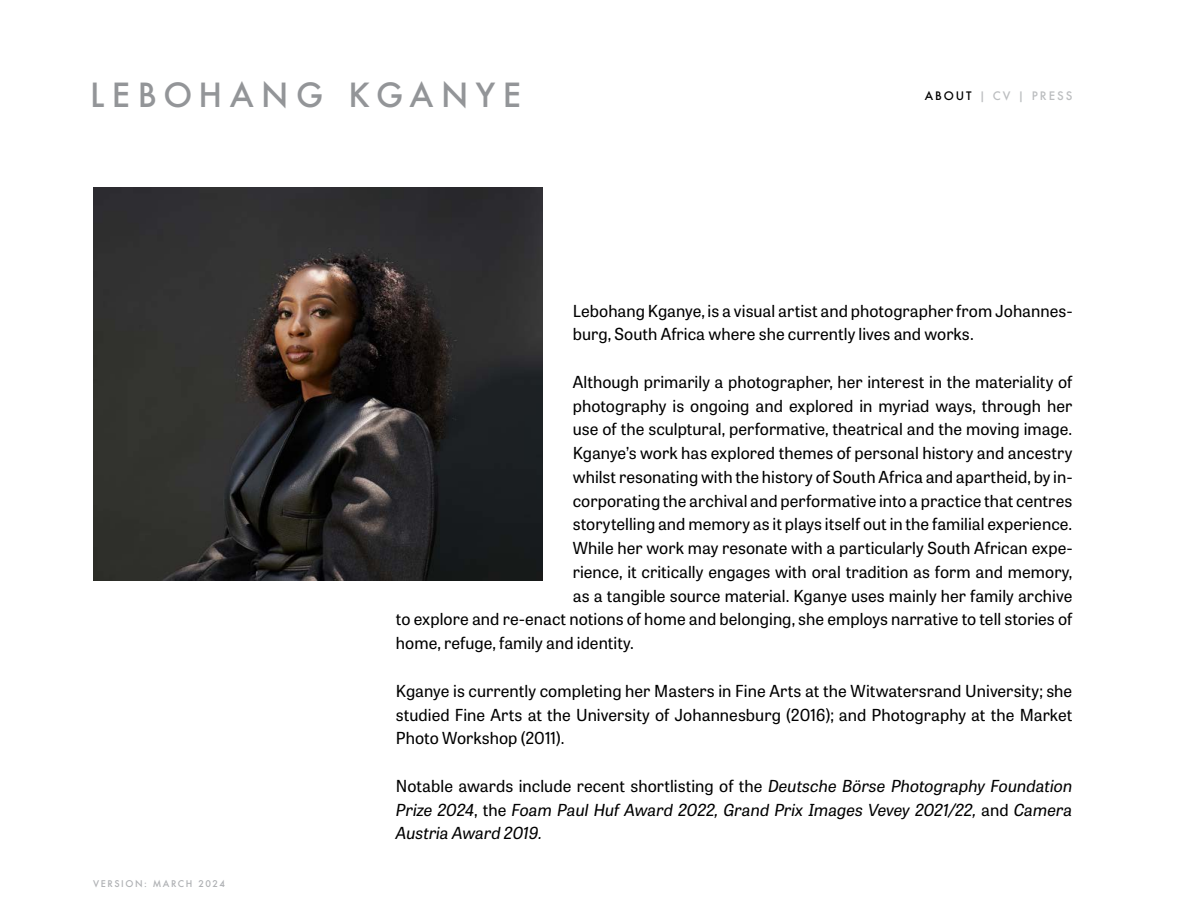
<style>
.page{position:relative;width:1188px;height:918px;background:#fff}
.page>*{position:absolute;margin:0;border:0;box-sizing:border-box;transform-origin:0 0}
.t1{font:500 32.4px "Futura";letter-spacing:.23em;color:#939598}
.t2{font:16.5px/23.7px "Tablet Gothic";color:#000}
.t3{font:italic 16.5px/23.7px "Tablet Gothic";letter-spacing:-.005em;color:#000;text-align:justify}
.t4{font:500 11.4px "Futura";letter-spacing:.17em;color:#bcbec0}
.t5{font:500 9px "Futura";letter-spacing:.17em;color:#afb1b4}
.s1{color:#000}
.s2{font-style:normal}
</style>
<div class="page">
<img style="left:94px;top:187px;width:448px;height:394px">
<h1 class="t1" style="left:90px;top:73px;width:432px">LEBOHANG KGANYE</h1>
<p class="t4" style="left:925px;top:88px;width:149px"><span class="s1">ABOUT</span> | CV | PRESS</p>
<p class="t5" style="left:93px;top:877px;width:133px">VERSION: MARCH 2024</p>
<p class="t2" style="left:573px;top:298px;width:501px">Lebohang Kganye, is a visual artist and photographer from Johannes&shy;burg, South Africa where she currently lives and works.</p>
<p class="t2" style="left:573px;top:369px;width:501px">Although primarily a photographer, her interest in the materiality of</p>
<p class="t2" style="left:573px;top:393px;width:501px">photography is ongoing and explored in myriad ways, through her</p>
<p class="t2" style="left:573px;top:417px;width:501px">use of the sculptural, performative, theatrical and the moving image.</p>
<p class="t2" style="left:573px;top:441px;width:501px">Kganye’s work has explored themes of personal history and ancestry</p>
<p class="t2" style="left:573px;top:464px;width:501px">whilst resonating with the history of South Africa and apartheid, by in-</p>
<p class="t2" style="left:573px;top:488px;width:501px">corporating the archival and performative into a practice that centres</p>
<p class="t2" style="left:573px;top:512px;width:501px">storytelling and memory as it plays itself out in the familial experience.</p>
<p class="t2" style="left:573px;top:536px;width:501px">While her work may resonate with a particularly South African expe-</p>
<p class="t2" style="left:573px;top:559px;width:501px">rience, it critically engages with oral tradition as form and memory,</p>
<p class="t2" style="left:573px;top:583px;width:501px">as a tangible source material. Kganye uses mainly her family archive</p>
<p class="t2" style="left:396px;top:607px;width:678px">to explore and re-enact notions of home and belonging, she employs narrative to tell stories of</p>
<p class="t2" style="left:396px;top:631px;width:240px">home, refuge, family and identity.</p>
<p class="t2" style="left:396px;top:678px;width:678px;text-align:justify">Kganye is currently completing her Masters in Fine Arts at the Witwatersrand University; she studied Fine Arts at the University of Johannesburg (2016); and Photography at the Market Photo Workshop (2011).</p>
<p class="t3" style="left:396px;top:773px;width:678px"><span class="s2">Notable awards include recent shortlisting of the</span> Deutsche Börse Photography Foundation Prize 2024<span class="s2">, the</span> Foam Paul Huf Award 2022, Grand Prix Images Vevey 2021/22, <span class="s2">and</span> Camera Austria Award 2019.</p>
</div>
